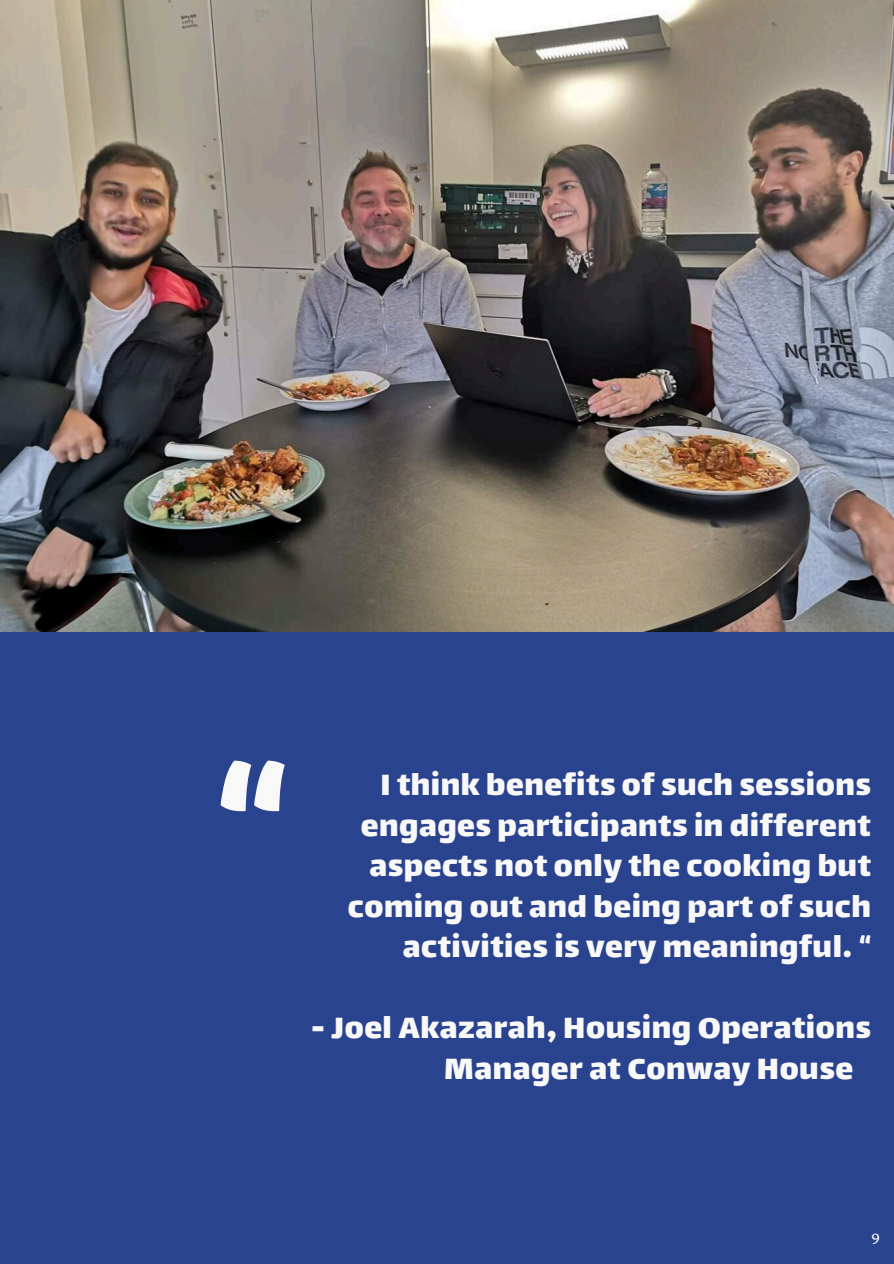
<style>
.page{position:relative;width:894px;height:1264px;background:#fff}
.page>*{position:absolute;margin:0;border:0;box-sizing:border-box;transform-origin:0 0}
.t1{font:216px "Lalezar";color:#f8f8f8}
.t2{font:36px/40.5px "Lalezar";letter-spacing:.015em;color:#f8f8f8;text-align:right}
.t3{font:18px "Crimson Pro";color:#f8f8f8}
</style>
<div class="page">
<div style="left:0;top:631px;width:893px;height:632px;background:#2a438e"></div>
<img style="left:0;top:0;width:893px;height:631px">
<h1 class="t1" style="left:214px;top:691px;width:74px">“</h1>
<p class="t2" style="left:348px;top:762px;width:524px">I think benefits of such sessions engages participants in different aspects not only the cooking but coming out and being part of such activities is very meaningful. “</p>
<p class="t2" style="left:444px;top:1005px;width:428px;text-align:left;text-indent:-133px">- Joel Akazarah, Housing Operations<br>Manager at Conway House</p>
<p class="t3" style="left:871px;top:1227px;width:11px">9</p>
</div>
